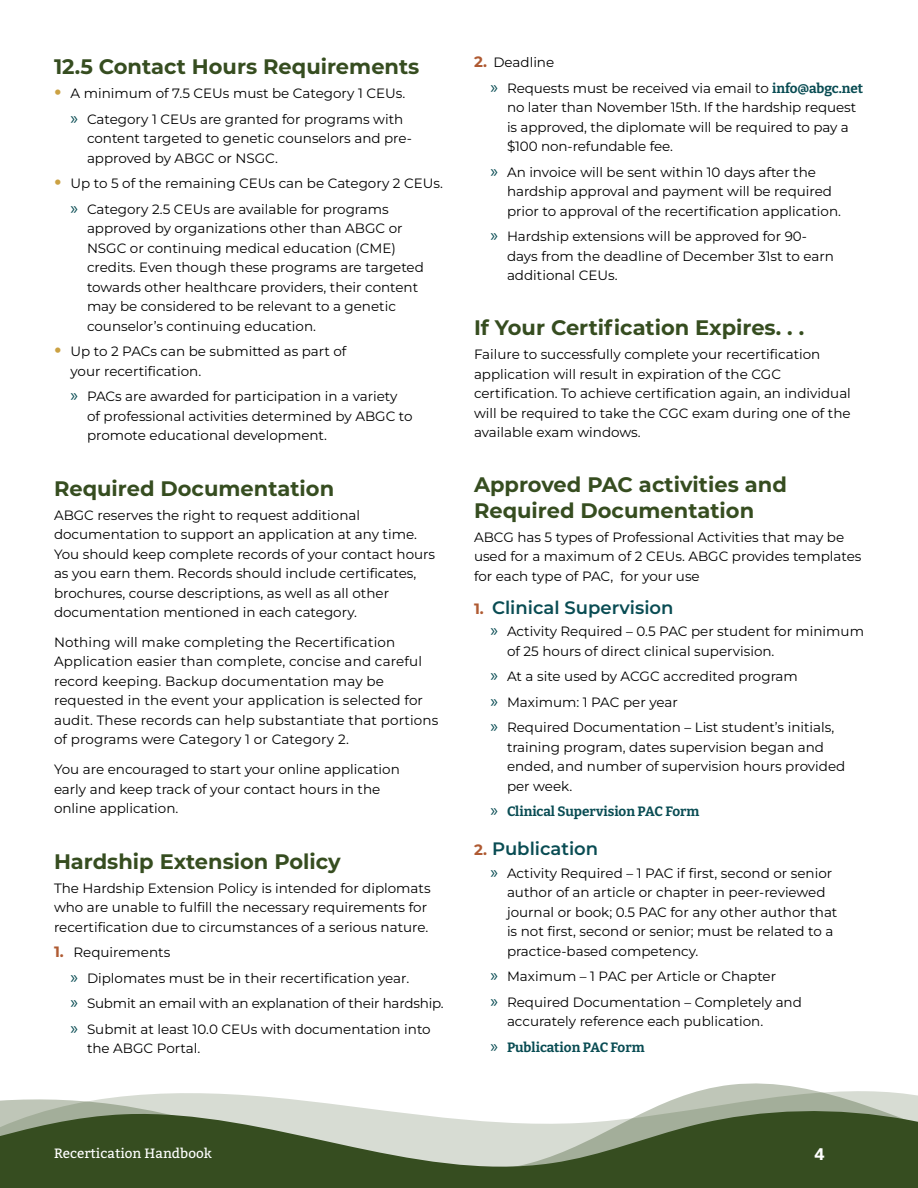
<style>
.page{position:relative;width:918px;height:1188px;background:#fff}
.page>*{position:absolute;margin:0;border:0;box-sizing:border-box;transform-origin:0 0}
.t1{font:700 21px/25.2px "Montserrat";color:#364d20}
.t2{font:600 18px "Montserrat";color:#094c53}
.t3{font:700 16.5px "Bitter";color:#fff}
.t4{font:13.5px/19.5px "Montserrat";color:#000}
.t5{font:100 13.5px "Bitter";color:#094c53}
.t6{font:13.5px "Bitter";color:#fff}
.s1{font-weight:700;font-size:21px;color:#cba142}
.s2{font-family:"Myriad Pro";font-size:18px;color:#094c53}
.s3{font-weight:700;font-size:15px;color:#af5a32}
.s4{font-family:"Bitter";font-weight:100;color:#094c53}
.s5{font-family:"Myriad Pro";font-weight:400;font-size:18px}
</style>
<div class="page">
<svg style="left:0;top:1083px;width:918px;height:24px"></svg>
<svg style="left:0;top:1107px;width:918px;height:81px;background:#687958"></svg>
<h1 class="t1" style="left:54px;top:53px;width:367px">12.5 Contact Hours Requirements</h1>
<p class="t4" style="left:54px;top:80px;width:353px;line-height:25.5px;text-align:right"><span class="s1">•</span> A minimum of 7.5 CEUs must be Category 1 CEUs. <span class="s2">»</span> Category 1 CEUs are granted for programs with</p>
<p class="t4" style="left:87px;top:128px;width:327px">content targeted to genetic counselors and pre&shy;approved by ABGC or NSGC.</p>
<p class="t4" style="left:70px;top:170px;width:374px;line-height:25.5px;text-indent:-16px"><span class="s1">•</span> Up to 5 of the remaining CEUs can be Category 2 CEUs. <span class="s2">»</span> Category 2.5 CEUs are available for programs</p>
<p class="t4" style="left:87px;top:218px;width:338px">approved by organizations other than ABGC or NSGC or continuing medical education (CME) credits. Even though these programs are targeted towards other healthcare providers, their content may be considered to be relevant to a genetic counselor’s continuing education.</p>
<p class="t4" style="left:70px;top:341px;width:278px;text-indent:-16px"><span class="s1">•</span> Up to 2 PACs can be submitted as part of your recertification.</p>
<p class="t4" style="left:87px;top:386px;width:327px;text-indent:-17px"><span class="s2">»</span> PACs are awarded for participation in a variety of professional activities determined by ABGC to promote educational development.</p>
<h1 class="t1" style="left:54px;top:474px;width:282px">Required Documentation</h1>
<p class="t4" style="left:54px;top:505px;width:383px">ABGC reserves the right to request additional documentation to support an application at any time.<br>You should keep complete records of your contact hours as you earn them. Records should include certificates, brochures, course descriptions, as well as all other documentation mentioned in each category.</p>
<p class="t4" style="left:54px;top:632px;width:386px">Nothing will make completing the Recertification Application easier than complete, concise and careful record keeping. Backup documentation may be requested in the event your application is selected for audit. These records can help substantiate that portions of programs were Category 1 or Category 2.</p>
<p class="t4" style="left:54px;top:760px;width:347px">You are encouraged to start your online application early and keep track of your contact hours in the online application.</p>
<h1 class="t1" style="left:54px;top:848px;width:288px">Hardship Extension Policy</h1>
<p class="t4" style="left:54px;top:878px;width:378px">The Hardship Extension Policy is intended for diplomats who are unable to fulfill the necessary requirements for recertification due to circumstances of a serious nature.</p>
<p class="t4" style="left:70px;top:939px;width:375px;line-height:25.5px;text-indent:-16px"><span class="s3">1.</span> Requirements<br><span class="s2">»</span> Diplomates must be in their recertification year.<br><span class="s2">»</span> Submit an email with an explanation of their hardship. <span class="s2">»</span> Submit at least 10.0 CEUs with documentation into</p>
<p class="t4" style="left:87px;top:1038px;width:115px">the ABGC Portal.</p>
<p class="t4" style="left:490px;top:49px;width:374px;line-height:25.5px;text-indent:-16px"><span class="s3">2.</span> Deadline<br><span class="s2">»</span> Requests must be received via email to <span class="s4">info@abgc.net</span></p>
<p class="t4" style="left:507px;top:97px;width:351px">no later than November 15th. If the hardship request is approved, the diplomate will be required to pay a $100 non-refundable fee.</p>
<p class="t4" style="left:507px;top:162px;width:336px;text-indent:-17px"><span class="s2">»</span> An invoice will be sent within 10 days after the hardship approval and payment will be required prior to approval of the recertification application.</p>
<p class="t4" style="left:507px;top:226px;width:328px;text-indent:-17px"><span class="s2">»</span> Hardship extensions will be approved for 90- days from the deadline of December 31st to earn additional CEUs.</p>
<h1 class="t1" style="left:474px;top:314px;width:332px">If Your Certification Expires. . .</h1>
<p class="t4" style="left:474px;top:344px;width:378px">Failure to successfully complete your recertification application will result in expiration of the CGC certification. To achieve certification again, an individual will be required to take the CGC exam during one of the available exam windows.</p>
<h1 class="t1" style="left:474px;top:471px;width:314px">Approved PAC activities and<br>Required Documentation</h1>
<p class="t4" style="left:474px;top:527px;width:389px">ABCG has 5 types of Professional Activities that may be used for a maximum of 2 CEUs. ABGC provides templates for each type of PAC, for your use</p>
<h2 class="t2" style="left:474px;top:595px;width:201px"><span class="s3">1.</span> Clinical Supervision</h2>
<p class="t4" style="left:507px;top:621px;width:359px;text-indent:-16px"><span class="s2">»</span> Activity Required – 0.5 PAC per student for minimum of 25 hours of direct clinical supervision.</p>
<p class="t4" style="left:490px;top:663px;width:345px;line-height:25.5px"><span class="s2">»</span> At a site used by ACGC accredited program<br><span class="s2">»</span> Maximum: 1 PAC per year<br><span class="s2">»</span> Required Documentation – List student’s initials,</p>
<p class="t4" style="left:507px;top:737px;width:340px">training program, dates supervision began and ended, and number of supervision hours provided per week.</p>
<p class="t5" style="left:490px;top:803px;width:210px"><span class="s5">»</span> Clinical Supervision PAC Form</p>
<h2 class="t2" style="left:474px;top:837px;width:126px"><span class="s3">2.</span> Publication</h2>
<p class="t4" style="left:507px;top:863px;width:332px;text-indent:-16px"><span class="s2">»</span> Activity Required – 1 PAC if first, second or senior author of an article or chapter in peer-reviewed journal or book; 0.5 PAC for any other author that is not first, second or senior; must be related to a practice-based competency.</p>
<p class="t4" style="left:490px;top:963px;width:313px;line-height:25.5px"><span class="s2">»</span> Maximum – 1 PAC per Article or Chapter<br><span class="s2">»</span> Required Documentation – Completely and</p>
<p class="t4" style="left:507px;top:1011px;width:258px">accurately reference each publication.</p>
<p class="t5" style="left:490px;top:1038px;width:156px"><span class="s5">»</span> Publication PAC Form</p>
<p class="t6" style="left:54px;top:1145px;width:159px">Recertication Handbook</p>
<p class="t3" style="left:815px;top:1144px;width:12px">4</p>
</div>
